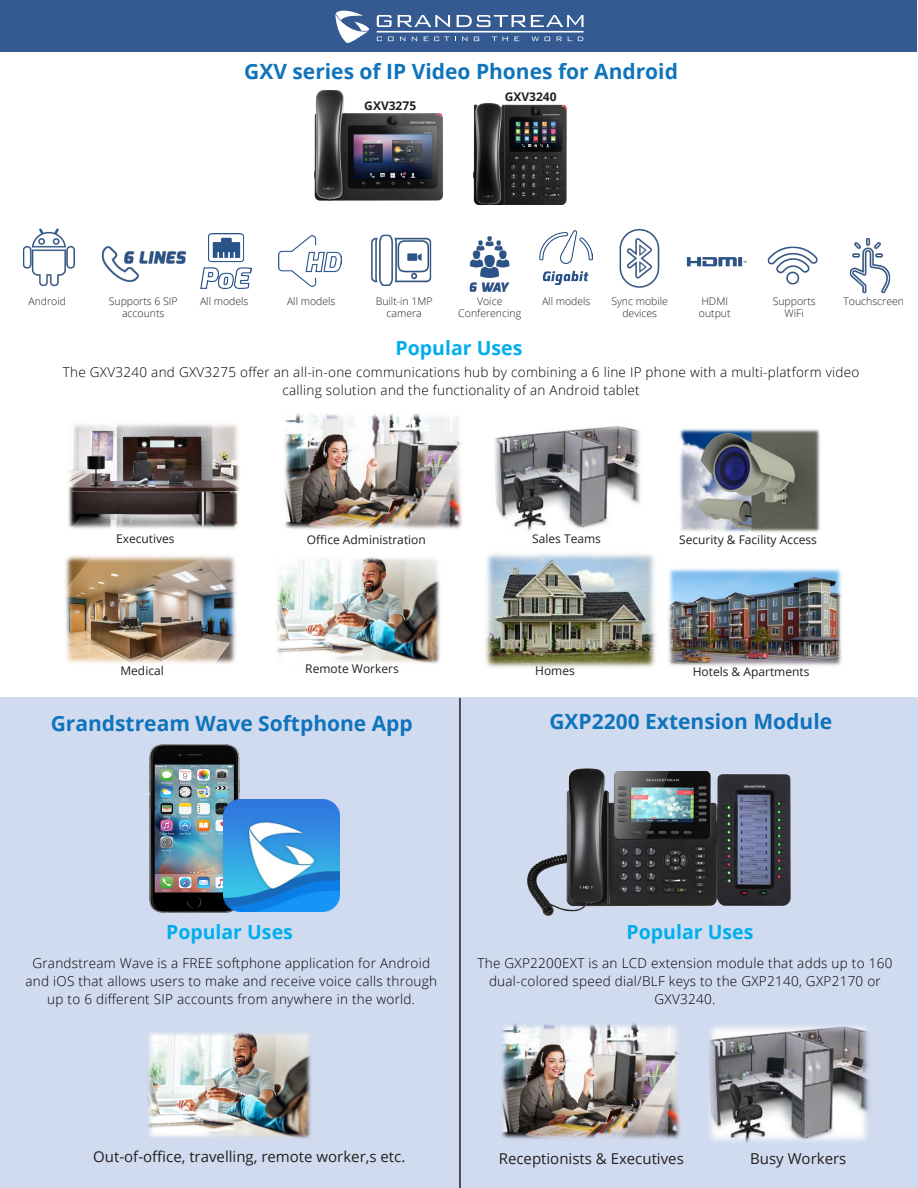
<style>
.page{position:relative;width:918px;height:1188px;background:#fff}
.page>*{position:absolute;margin:0;border:0;box-sizing:border-box;transform-origin:0 0}
.Body{font:700 21px "Open Sans";color:#1074bc}
.Body-2{font:700 19.5px "Open Sans";color:#00aeef}
.t1{font:15px "Open Sans";color:#231f20}
.t2{font:300 13.5px/18px "Open Sans";letter-spacing:.02em;color:#000;text-align:center}
.t3{font:12px "Open Sans";color:#231f20}
.t4{font:700 12px "Open Sans";color:#231f20}
.t5{font:300 10.5px/12.6px "Open Sans";color:#231f20;text-align:center}
</style>
<div class="page">
<img style="left:101px;top:246px;width:86px;height:36px">
<img style="left:200px;top:234px;width:52px;height:54px">
<img style="left:278px;top:235px;width:64px;height:51px">
<img style="left:371px;top:234px;width:61px;height:53px">
<img style="left:469px;top:236px;width:41px;height:56px">
<img style="left:539px;top:231px;width:53px;height:54px">
<img style="left:494px;top:426px;width:147px;height:105px">
<img style="left:284px;top:413px;width:178px;height:116px">
<img style="left:68px;top:424px;width:171px;height:105px">
<img style="left:65px;top:555px;width:171px;height:109px">
<img style="left:619px;top:228px;width:41px;height:60px">
<img style="left:686px;top:257px;width:61px;height:10px">
<img style="left:315px;top:91px;width:128px;height:109px">
<img style="left:474px;top:103px;width:93px;height:102px">
<div style="left:1px;top:0;width:916px;height:52px;background:#355a92"></div>
<img style="left:767px;top:246px;width:51px;height:39px">
<img style="left:849px;top:238px;width:42px;height:56px">
<img style="left:23px;top:228px;width:52px;height:59px">
<div style="left:0;top:698px;width:918px;height:490px;background:#d1dbef"></div>
<hr style="left:459px;top:698px;width:2px;height:490px;background:#231f20">
<svg style="left:335px;top:11px;width:34px;height:32px"></svg>
<svg style="left:377px;top:15px;width:15px;height:12px"></svg>
<svg style="left:398px;top:15px;width:52px;height:12px"></svg>
<svg style="left:457px;top:15px;width:127px;height:12px"></svg>
<svg style="left:377px;top:37px;width:5px;height:4px"></svg>
<svg style="left:388px;top:37px;width:6px;height:4px"></svg>
<svg style="left:400px;top:37px;width:5px;height:4px"></svg>
<svg style="left:412px;top:37px;width:5px;height:4px"></svg>
<svg style="left:424px;top:37px;width:4px;height:4px"></svg>
<svg style="left:434px;top:37px;width:15px;height:4px"></svg>
<svg style="left:462px;top:37px;width:5px;height:4px"></svg>
<svg style="left:474px;top:37px;width:5px;height:4px"></svg>
<svg style="left:492px;top:37px;width:16px;height:4px"></svg>
<svg style="left:514px;top:37px;width:5px;height:4px"></svg>
<svg style="left:578px;top:37px;width:5px;height:4px"></svg>
<svg style="left:557px;top:37px;width:5px;height:4px"></svg>
<svg style="left:532px;top:37px;width:18px;height:4px"></svg>
<hr style="left:377px;top:31px;width:207px;height:2px;background:#fff">
<img style="left:149px;top:745px;width:118px;height:168px">
<img style="left:224px;top:799px;width:115px;height:112px">
<img style="left:485px;top:553px;width:171px;height:115px">
<img style="left:679px;top:429px;width:141px;height:103px">
<img style="left:668px;top:568px;width:174px;height:98px">
<img style="left:276px;top:557px;width:164px;height:107px">
<img style="left:147px;top:1032px;width:164px;height:107px">
<img style="left:527px;top:768px;width:264px;height:148px">
<img style="left:501px;top:1023px;width:179px;height:116px">
<img style="left:709px;top:1026px;width:160px;height:117px">
<p class="Body" style="left:244px;top:57px;width:435px">GXV series of IP Video Phones for Android</p>
<p class="t4" style="left:364px;top:97px;width:53px">GXV3275</p>
<p class="t4" style="left:505px;top:88px;width:53px">GXV3240</p>
<p class="t5" style="left:28px;top:294px;width:39px">Android</p>
<p class="t5" style="left:843px;top:294px;width:62px">Touchscreen</p>
<p class="t5" style="left:109px;top:294px;width:71px">Supports 6 SIP accounts</p>
<p class="t5" style="left:611px;top:294px;width:58px">Sync mobile</p>
<p class="t5" style="left:200px;top:294px;width:50px">All models</p>
<p class="t5" style="left:287px;top:294px;width:50px">All models</p>
<p class="t5" style="left:376px;top:294px;width:58px">Built-in 1MP</p>
<p class="t5" style="left:387px;top:307px;width:37px">camera</p>
<p class="t5" style="left:542px;top:294px;width:50px">All models</p>
<p class="t5" style="left:477px;top:294px;width:27px">Voice</p>
<p class="t5" style="left:458px;top:307px;width:64px">Conferencing</p>
<p class="t5" style="left:773px;top:294px;width:45px">Supports</p>
<p class="t5" style="left:785px;top:307px;width:21px">WiFi</p>
<p class="t5" style="left:701px;top:294px;width:28px">HDMI</p>
<p class="t5" style="left:699px;top:307px;width:33px">output</p>
<p class="t5" style="left:622px;top:307px;width:36px">devices</p>
<p class="Body-2" style="left:396px;top:334px;width:128px">Popular Uses</p>
<p class="t2" style="left:63px;top:363px;width:798px">The GXV3240 and GXV3275 offer an all-in-one communications hub by combining a 6 line IP phone with a multi-platform video calling solution and the functionality of an Android tablet</p>
<p class="t3" style="left:116px;top:530px;width:60px">Executives</p>
<p class="t3" style="left:307px;top:532px;width:121px">Office Administration</p>
<p class="t3" style="left:532px;top:530px;width:70px">Sales Teams</p>
<p class="t3" style="left:679px;top:532px;width:139px">Security &amp; Facility Access</p>
<p class="t3" style="left:120px;top:662px;width:45px">Medical</p>
<p class="t3" style="left:305px;top:661px;width:95px">Remote Workers</p>
<p class="t3" style="left:535px;top:662px;width:41px">Homes</p>
<p class="t3" style="left:693px;top:664px;width:118px">Hotels &amp; Apartments</p>
<p class="Body" style="left:51px;top:708px;width:364px">Grandstream Wave Softphone App</p>
<p class="Body" style="left:549px;top:707px;width:284px">GXP2200 Extension Module</p>
<p class="Body-2" style="left:166px;top:918px;width:128px">Popular Uses</p>
<p class="Body-2" style="left:627px;top:918px;width:128px">Popular Uses</p>
<p class="t2" style="left:25px;top:954px;width:413px">Grandstream Wave is a FREE softphone application for Android and iOS that allows users to make and receive voice calls through up to 6 different SIP accounts from anywhere in the world.</p>
<p class="t2" style="left:478px;top:954px;width:416px">The GXP2200EXT is an LCD extension module that adds up to 160 dual-colored speed dial/BLF keys to the GXP2140, GXP2170 or<br>GXV3240.</p>
<p class="t1" style="left:93px;top:1146px;width:314px">Out-of-office, travelling, remote worker,s etc.</p>
<p class="t1" style="left:499px;top:1148px;width:187px">Receptionists &amp; Executives</p>
<p class="t1" style="left:750px;top:1148px;width:98px">Busy Workers</p>
</div>
